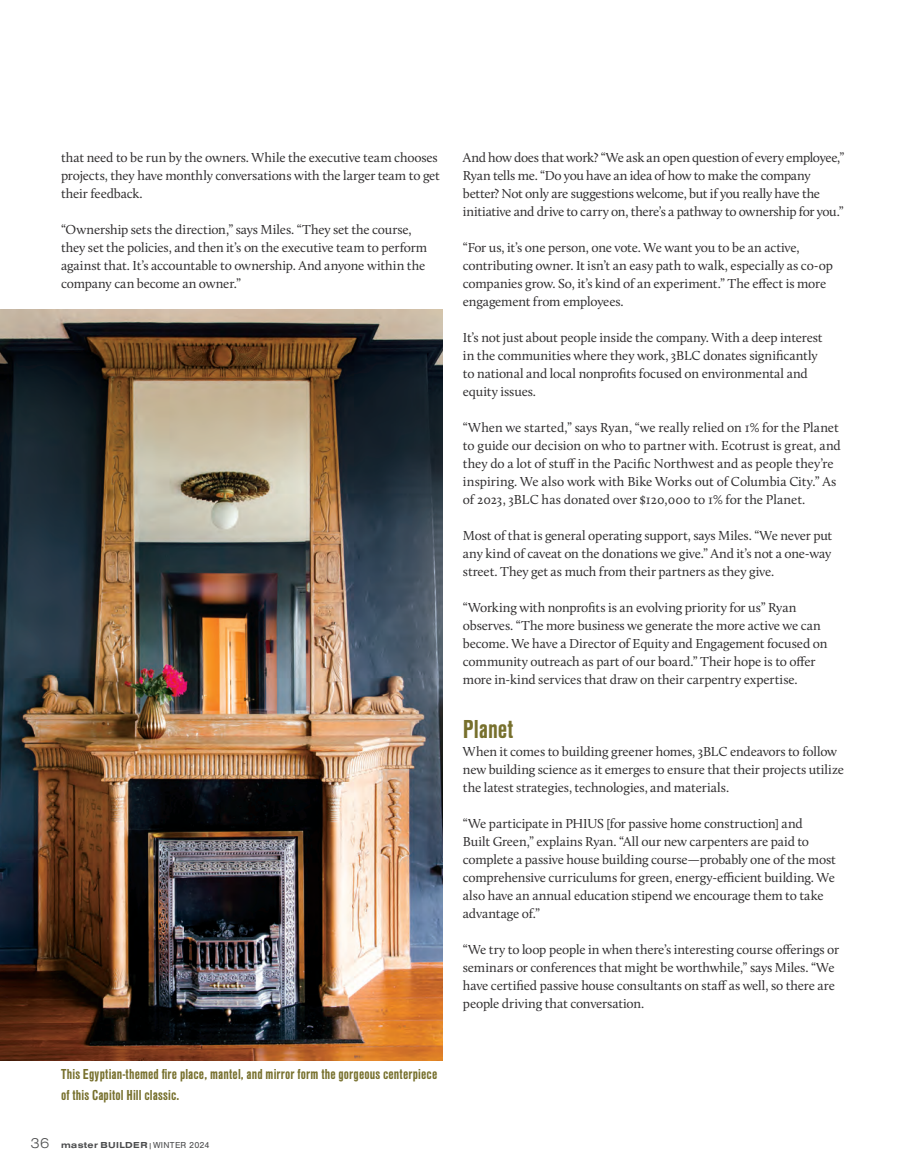
<style>
.page{position:relative;width:905px;height:1175px;background:#fff}
.page>*{position:absolute;margin:0;border:0;box-sizing:border-box;transform-origin:0 0}
.t1{font:700 27px "Nimbus San Con";letter-spacing:-.005em;color:#77702d}
.t2{font:700 15px/21px "Nimbus San Con";letter-spacing:.01em;color:#77702d}
.t3{font:13.5px/18px "Calluna";letter-spacing:-.015em;color:#312f30}
.t4{font:9px "Nimbus San";letter-spacing:.03em;color:#4b4c4d}
.s1{font-family:"Nimbus San Ext";font-weight:300;font-size:15px;color:#fff}
.s2{font-family:"Nimbus San Ext";font-weight:700;color:#fff}
.s3{font-family:"Nimbus San Ext";font-weight:700}
.s4{font-size:7.5px;color:#fff}
</style>
<div class="page">
<img style="left:0;top:309px;width:442px;height:751px">
<p class="t3" style="left:61px;top:148px;width:380px">that need to be run by the owners. While the executive team chooses projects, they have monthly conversations with the larger team to get their feedback.</p>
<p class="t3" style="left:61px;top:220px;width:368px">“Ownership sets the direction,” says Miles. “They set the course, they set the policies, and then it’s on the executive team to perform against that. It’s accountable to ownership. And anyone within the company can become an owner.”</p>
<p class="t3" style="left:463px;top:148px;width:383px">And how does that work? “We ask an open question of every employee,” Ryan tells me. “Do you have an idea of how to make the company better? Not only are suggestions welcome, but if you really have the initiative and drive to carry on, there’s a pathway to ownership for you.”</p>
<p class="t3" style="left:463px;top:238px;width:371px">“For us, it’s one person, one vote. We want you to be an active, contributing owner. It isn’t an easy path to walk, especially as co-op companies grow. So, it’s kind of an experiment.” The effect is more engagement from employees.</p>
<p class="t3" style="left:463px;top:328px;width:361px">It’s not just about people inside the company. With a deep interest in the communities where they work, 3BLC donates significantly to national and local nonprofits focused on environmental and equity issues.</p>
<p class="t3" style="left:463px;top:418px;width:379px">“When we started,” says Ryan, “we really relied on 1% for the Planet to guide our decision on who to partner with. Ecotrust is great, and they do a lot of stuff in the Pacific Northwest and as people they’re inspiring. We also work with Bike Works out of Columbia City.” As of 2023, 3BLC has donated over $120,000 to 1% for the Planet.</p>
<p class="t3" style="left:463px;top:526px;width:371px;text-align:justify">Most of that is general operating support, says Miles. “We never put any kind of caveat on the donations we give.” And it’s not a one-way street. They get as much from their partners as they give.</p>
<p class="t3" style="left:463px;top:598px;width:366px">“Working with nonprofits is an evolving priority for us” Ryan observes. “The more business we generate the more active we can become. We have a Director of Equity and Engagement focused on community outreach as part of our board.” Their hope is to offer more in-kind services that draw on their carpentry expertise.</p>
<h1 class="t1" style="left:463px;top:714px;width:52px">Planet</h1>
<p class="t3" style="left:463px;top:742px;width:382px">When it comes to building greener homes, 3BLC endeavors to follow new building science as it emerges to ensure that their projects utilize the latest strategies, technologies, and materials.</p>
<p class="t3" style="left:463px;top:814px;width:374px">“We participate in PHIUS [for passive home construction] and<br>Built Green,” explains Ryan. “All our new carpenters are paid to complete a passive house building course—probably one of the most comprehensive curriculums for green, energy-efficient building. We also have an annual education stipend we encourage them to take advantage of.”</p>
<p class="t3" style="left:463px;top:940px;width:378px">“We try to loop people in when there’s interesting course offerings or seminars or conferences that might be worthwhile,” says Miles. “We have certified passive house consultants on staff as well, so there are people driving that conversation.</p>
<p class="t2" style="left:61px;top:1063px;width:378px">This Egyptian-themed fire place, mantel, and mirror form the gorgeous centerpiece of this Capitol Hill classic.</p>
<p class="t4" style="left:31px;top:1140px;width:180px"><span class="s1">36</span> <span class="s2">master</span> <span class="s3">BUILDER</span><span class="s4">|</span>WINTER 2024</p>
</div>
